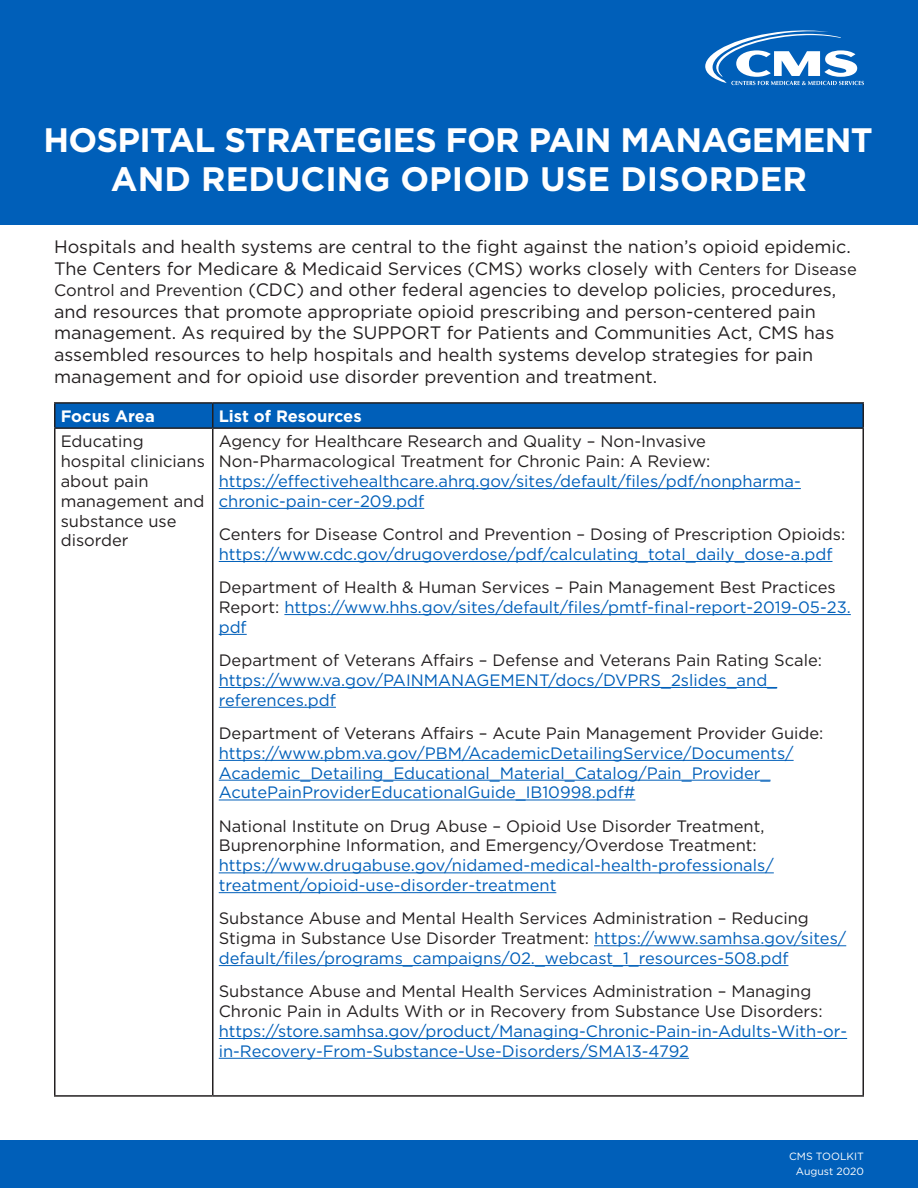
<style>
.page{position:relative;width:918px;height:1188px;background:#fff}
.page>*{position:absolute;margin:0;border:0;box-sizing:border-box;transform-origin:0 0}
.t1{font:700 33.9px/39px "Gotham";letter-spacing:-.02em;color:#fff;text-align:center}
.t2{font:18px/21.6px "Gotham";color:#231f20}
.t3{font:16.5px/19.8px "Gotham";color:#005fb9}
.t4{font:16.5px/19.8px "Gotham";color:#231f20}
.t5{font:700 16.5px "Gotham";color:#fff}
.t6{font:10.5px/15px "Gotham";color:#fff;text-align:right}
.s1{font-size:16.5px}
.s2{color:#231f20}
.s3{color:#005fb9}
</style>
<div class="page">
<div style="left:0;top:0;width:918px;height:225px;background:#005fb9"></div>
<div style="left:0;top:1140px;width:918px;height:48px;background:#005fb9"></div>
<div style="left:56px;top:404px;width:806px;height:23px;background:#005fb9"></div>
<hr style="left:54px;top:402px;width:159px;height:2px;background:#231f20">
<hr style="left:54px;top:404px;width:2px;height:23px;background:#231f20">
<hr style="left:213px;top:402px;width:651px;height:2px;background:#231f20">
<hr style="left:212px;top:404px;width:2px;height:23px;background:#231f20">
<hr style="left:862px;top:404px;width:2px;height:23px;background:#231f20">
<hr style="left:54px;top:427px;width:159px;height:2px;background:#231f20">
<hr style="left:54px;top:429px;width:2px;height:666px;background:#231f20">
<hr style="left:213px;top:427px;width:651px;height:2px;background:#231f20">
<hr style="left:212px;top:429px;width:2px;height:666px;background:#231f20">
<hr style="left:862px;top:429px;width:2px;height:666px;background:#231f20">
<hr style="left:54px;top:1095px;width:159px;height:2px;background:#231f20">
<hr style="left:213px;top:1095px;width:651px;height:2px;background:#231f20">
<hr style="left:219px;top:488px;width:582px;height:1px;background:#005fb9">
<hr style="left:219px;top:508px;width:205px;height:1px;background:#005fb9">
<hr style="left:219px;top:561px;width:614px;height:1px;background:#005fb9">
<hr style="left:284px;top:614px;width:567px;height:1px;background:#005fb9">
<svg style="left:219px;top:634px;width:28px;height:1px"></svg>
<hr style="left:219px;top:687px;width:558px;height:1px;background:#005fb9">
<hr style="left:219px;top:707px;width:117px;height:1px;background:#005fb9">
<hr style="left:219px;top:760px;width:575px;height:1px;background:#005fb9">
<hr style="left:219px;top:780px;width:552px;height:1px;background:#005fb9">
<hr style="left:219px;top:800px;width:416px;height:1px;background:#005fb9">
<hr style="left:219px;top:872px;width:555px;height:1px;background:#005fb9">
<hr style="left:219px;top:892px;width:337px;height:1px;background:#005fb9">
<hr style="left:594px;top:945px;width:252px;height:1px;background:#005fb9">
<hr style="left:219px;top:965px;width:569px;height:1px;background:#005fb9">
<hr style="left:219px;top:1038px;width:628px;height:1px;background:#005fb9">
<hr style="left:219px;top:1058px;width:470px;height:1px;background:#005fb9">
<svg style="left:705px;top:30px;width:159px;height:55px"></svg>
<p class="t1" style="left:43px;top:120px;width:831px">HOSPITAL STRATEGIES FOR PAIN MANAGEMENT<br>AND REDUCING OPIOID USE DISORDER</p>
<p class="t2" style="left:54px;top:236px;width:804px">Hospitals and health systems are central to the fight against the nation’s opioid epidemic.<br>The Centers for Medicare &amp; Medicaid Services (CMS) works closely with <span class="s1">Centers for Disease Control and Prevention</span> (CDC) and other federal agencies to develop policies, procedures, and resources that promote appropriate opioid prescribing and person-centered pain management. As required by the SUPPORT for Patients and Communities Act, CMS has assembled resources to help hospitals and health systems develop strategies for pain management and for opioid use disorder prevention and treatment.</p>
<p class="t5" style="left:61px;top:407px;width:96px">Focus Area</p>
<p class="t5" style="left:219px;top:407px;width:144px">List of Resources</p>
<p class="t4" style="left:61px;top:431px;width:146px">Educating hospital clinicians about pain management and substance use disorder</p>
<p class="t4" style="left:219px;top:431px;width:493px">Agency for Healthcare Research and Quality – Non-Invasive<br>Non-Pharmacological Treatment for Chronic Pain: A Review:</p>
<p class="t3" style="left:219px;top:471px;width:584px">https://effectivehealthcare.ahrq.gov/sites/default/files/pdf/nonpharma&shy;chronic-pain-cer-209.pdf</p>
<p class="t4" style="left:219px;top:524px;width:628px">Centers for Disease Control and Prevention – Dosing of Prescription Opioids:</p>
<p class="t3" style="left:219px;top:544px;width:615px">https://www.cdc.gov/drugoverdose/pdf/calculating_total_daily_dose-a.pdf</p>
<p class="t3" style="left:219px;top:577px;width:634px"><span class="s2">Department of Health &amp; Human Services – Pain Management Best Practices<br>Report:</span> https://www.hhs.gov/sites/default/files/pmtf-final-report-2019-05-23.</p>
<p class="t3" style="left:219px;top:617px;width:29px">pdf</p>
<p class="t4" style="left:219px;top:650px;width:605px">Department of Veterans Affairs – Defense and Veterans Pain Rating Scale:</p>
<p class="t3" style="left:219px;top:670px;width:560px">https://www.va.gov/PAINMANAGEMENT/docs/DVPRS_2slides_and_ references.pdf</p>
<p class="t4" style="left:219px;top:723px;width:606px">Department of Veterans Affairs – Acute Pain Management Provider Guide:</p>
<p class="t3" style="left:219px;top:743px;width:576px">https://www.pbm.va.gov/PBM/AcademicDetailingService/Documents/<br>Academic_Detailing_Educational_Material_Catalog/Pain_Provider_<br>AcutePainProviderEducationalGuide_IB10998.pdf#</p>
<p class="t4" style="left:219px;top:816px;width:547px">National Institute on Drug Abuse – Opioid Use Disorder Treatment,<br>Buprenorphine Information, and Emergency/Overdose Treatment:</p>
<p class="t3" style="left:219px;top:855px;width:557px">https://www.drugabuse.gov/nidamed-medical-health-professionals/ treatment/opioid-use-disorder-treatment</p>
<p class="t4" style="left:219px;top:908px;width:629px">Substance Abuse and Mental Health Services Administration – Reducing<br>Stigma in Substance Use Disorder Treatment: <span class="s3">https://www.samhsa.gov/sites/</span></p>
<p class="t3" style="left:219px;top:948px;width:571px">default/files/programs_campaigns/02._webcast_1_resources-508.pdf</p>
<p class="t4" style="left:219px;top:981px;width:605px">Substance Abuse and Mental Health Services Administration – Managing<br>Chronic Pain in Adults With or in Recovery from Substance Use Disorders:</p>
<p class="t3" style="left:219px;top:1021px;width:630px">https://store.samhsa.gov/product/Managing-Chronic-Pain-in-Adults-With-or&shy;in-Recovery-From-Substance-Use-Disorders/SMA13-4792</p>
<p class="t6" style="left:789px;top:1148px;width:76px">CMS TOOLKIT<br>August 2020</p>
</div>
